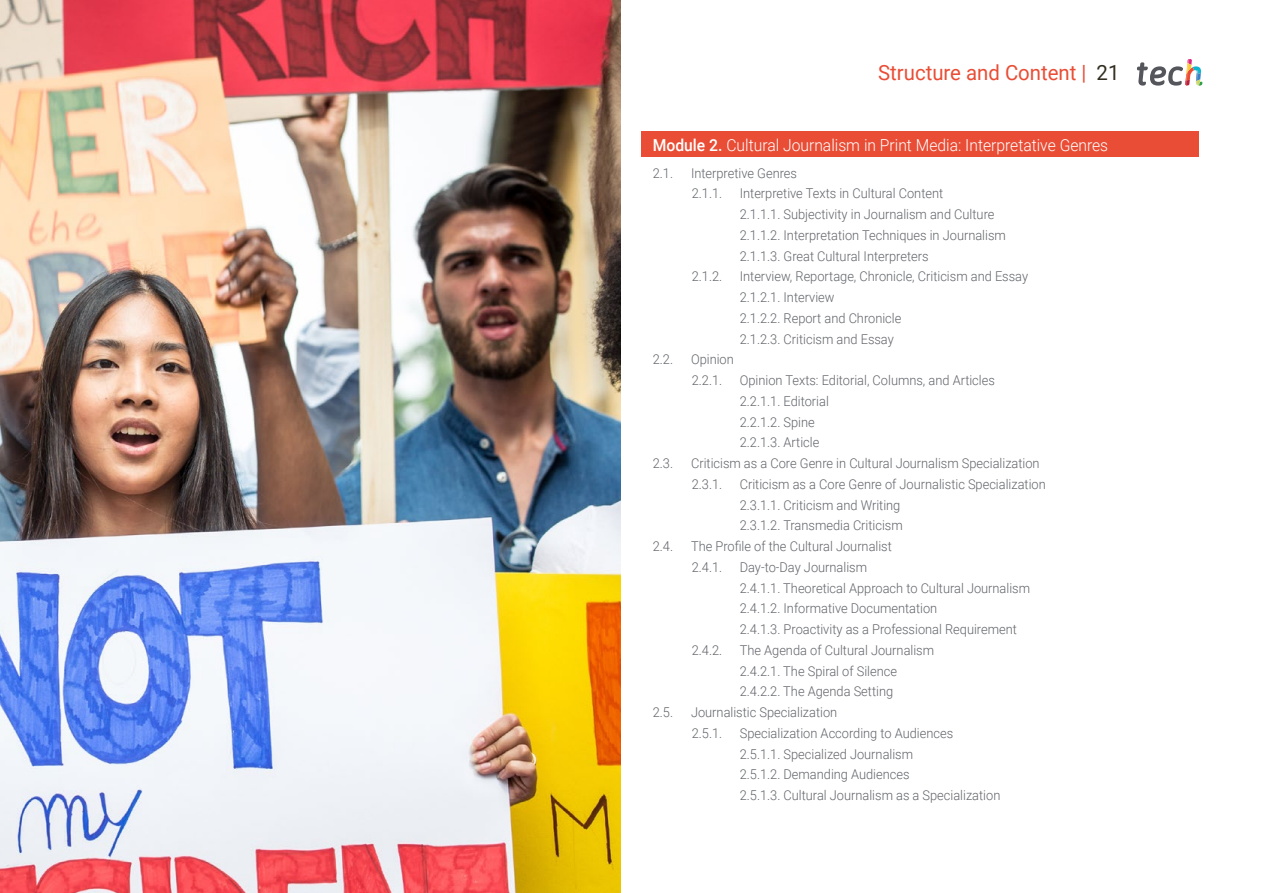
<style>
.page{position:relative;width:1263px;height:893px;background:#fff}
.page>*{position:absolute;margin:0;border:0;box-sizing:border-box;transform-origin:0 0}
.t1{font:21px "Roboto";color:#e94d35}
.t2{font:300 16.5px "Roboto";color:#fff;scale:.95 1}
.t3{font:300 13.5px/20.7px "Roboto";color:#61646a;scale:.95 1}
.s1{color:#312e20}
.s2{font-weight:500}
</style>
<div class="page">
<svg style="left:1137px;top:59px;width:65px;height:27px"></svg>
<img style="left:0;top:0;width:621px;height:893px">
<div style="left:642px;top:132px;width:557px;height:25px;background:#e94d35"></div>
<h1 class="t1" style="left:878px;top:57px;width:243px">Structure and Content | <span class="s1">21</span></h1>
<p class="t2" style="left:653px;top:133px;width:481px"><span class="s2">Module 2.</span> Cultural Journalism in Print Media: Interpretative Genres</p>
<p class="t3" style="left:653px;top:162px;width:23px">2.1.</p>
<p class="t3" style="left:691px;top:162px;width:113px">Interpretive Genres<br>2.1.1.</p>
<p class="t3" style="left:740px;top:183px;width:282px">Interpretive Texts in Cultural Content<br>2.1.1.1. Subjectivity in Journalism and Culture 2.1.1.2. Interpretation Techniques in Journalism 2.1.1.3. Great Cultural Interpreters</p>
<p class="t3" style="left:692px;top:266px;width:34px">2.1.2.</p>
<p class="t3" style="left:740px;top:266px;width:305px">Interview, Reportage, Chronicle, Criticism and Essay 2.1.2.1. Interview<br>2.1.2.2. Report and Chronicle<br>2.1.2.3. Criticism and Essay</p>
<p class="t3" style="left:653px;top:349px;width:23px">2.2.</p>
<p class="t3" style="left:691px;top:349px;width:47px">Opinion<br>2.2.1.</p>
<p class="t3" style="left:740px;top:369px;width:270px">Opinion Texts: Editorial, Columns, and Articles<br>2.2.1.1. Editorial<br>2.2.1.2. Spine<br>2.2.1.3. Article</p>
<p class="t3" style="left:653px;top:452px;width:23px">2.3.</p>
<p class="t3" style="left:691px;top:452px;width:368px">Criticism as a Core Genre in Cultural Journalism Specialization<br>2.3.1.</p>
<p class="t3" style="left:740px;top:473px;width:324px">Criticism as a Core Genre of Journalistic Specialization<br>2.3.1.1. Criticism and Writing<br>2.3.1.2. Transmedia Criticism</p>
<p class="t3" style="left:653px;top:535px;width:23px">2.4.</p>
<p class="t3" style="left:691px;top:535px;width:213px">The Profile of the Cultural Journalist<br>2.4.1.</p>
<p class="t3" style="left:740px;top:556px;width:307px">Day-to-Day Journalism<br>2.4.1.1. Theoretical Approach to Cultural Journalism 2.4.1.2. Informative Documentation<br>2.4.1.3. Proactivity as a Professional Requirement</p>
<p class="t3" style="left:692px;top:639px;width:34px">2.4.2.</p>
<p class="t3" style="left:740px;top:639px;width:206px">The Agenda of Cultural Journalism<br>2.4.2.1. The Spiral of Silence<br>2.4.2.2. The Agenda Setting</p>
<p class="t3" style="left:653px;top:701px;width:23px">2.5.</p>
<p class="t3" style="left:691px;top:701px;width:155px">Journalistic Specialization<br>2.5.1.</p>
<p class="t3" style="left:740px;top:722px;width:276px">Specialization According to Audiences<br>2.5.1.1. Specialized Journalism<br>2.5.1.2. Demanding Audiences<br>2.5.1.3. Cultural Journalism as a Specialization</p>
</div>
